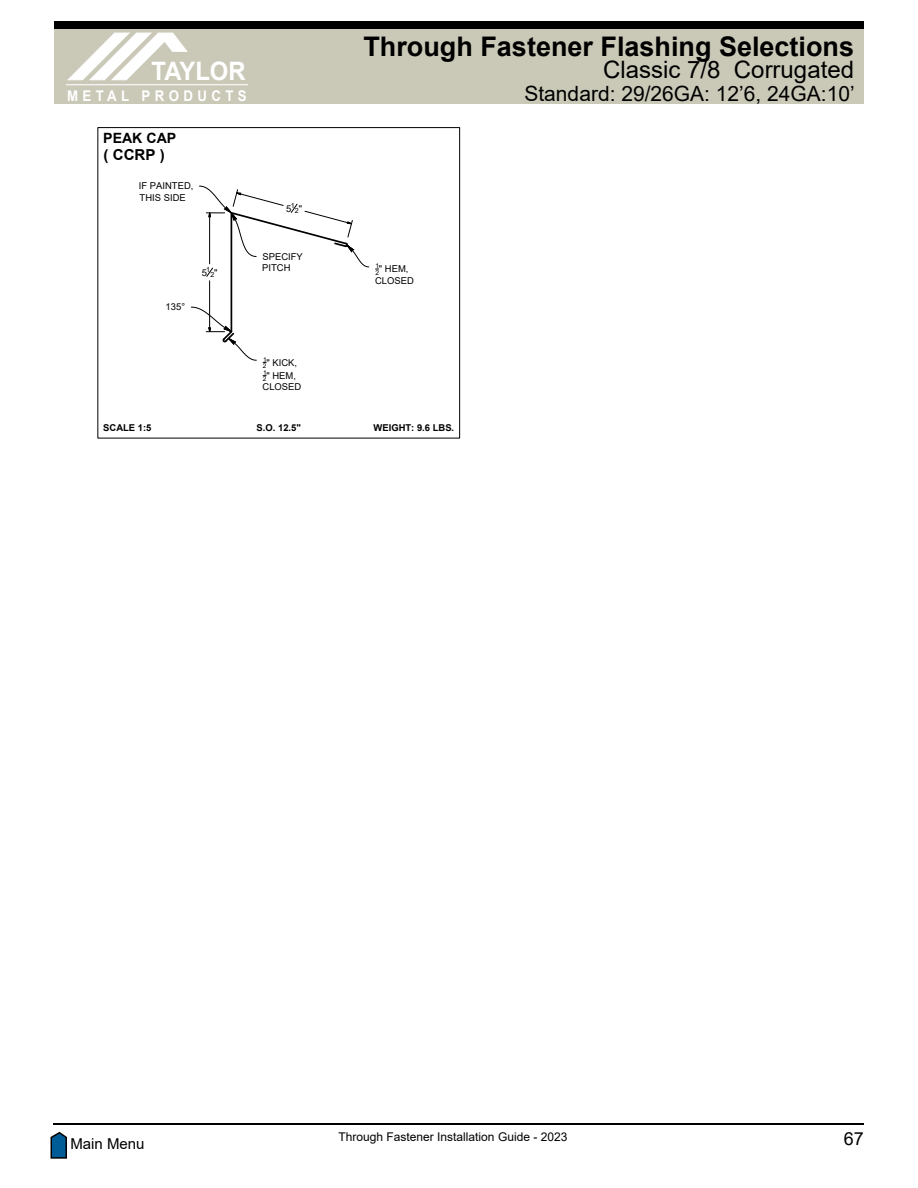
<style>
.page{position:relative;width:918px;height:1188px;background:#fff}
.page>*{position:absolute;margin:0;border:0;box-sizing:border-box;transform-origin:0 0}
.t1{font:700 27px "Arial";color:#000}
.t2{font:700 25.35px "Arial";color:#fff;scale:.94 1}
.t3{font:24px "Arial";color:#000}
.t4{font:21px "Arial";color:#000}
.t5{font:18px "Arial";color:#000}
.t6{font:700 15.15px "Arial";color:#000}
.t7{font:15px "Arial";color:#000}
.t8{font:700 14.7px "Arial";letter-spacing:.33em;color:#fff;scale:.9 1}
.t9{font:700 14.1px "Arial";color:#000}
.t10{font:12px "Arial";color:#000}
.t11{font:9.45px/11.4px "Arial";color:#000}
.t12{font:700 9.45px "Arial";color:#000}
.t13{font:7.05px "Arial";color:#000}
.t14{font:6.6px "Arial";color:#000}
</style>
<div class="page">
<div style="left:54px;top:21px;width:810px;height:9px;background:#000"></div>
<div style="left:54px;top:30px;width:810px;height:74px;background:#cac9b8"></div>
<svg style="left:50px;top:1131px;width:17px;height:28px"></svg>
<svg style="left:68px;top:33px;width:119px;height:47px"></svg>
<hr style="left:66px;top:84px;width:182px;height:1px;background:#fff">
<hr style="left:54px;top:1123px;width:810px;height:1px;background:#000">
<svg style="left:191px;top:186px;width:178px;height:177px"></svg>
<div style="left:97px;top:127px;width:363px;height:311px;border:1px solid #000"></div>
<h2 class="t2" style="left:152px;top:54px;width:102px">TAYLOR</h2>
<h3 class="t8" style="left:67px;top:86px;width:201px">METAL PRODUCTS</h3>
<h3 class="t9" style="left:103px;top:128px;width:75px">PEAK CAP</h3>
<h3 class="t6" style="left:104px;top:144px;width:63px">( CCRP )</h3>
<p class="t11" style="left:139px;top:180px;width:56px">IF PAINTED,<br>THIS SIDE</p>
<p class="t11" style="left:166px;top:301px;width:21px">135°</p>
<p class="t11" style="left:202px;top:267px;width:10px">5<sup>1</sup></p>
<p class="t13" style="left:210px;top:270px;width:9px">2<sup>"</sup></p>
<p class="t11" style="left:286px;top:203px;width:10px">5<sup>1</sup></p>
<p class="t13" style="left:295px;top:206px;width:9px">2<sup>"</sup></p>
<p class="t11" style="left:262px;top:251px;width:42px">SPECIFY<br>PITCH</p>
<p class="t14" style="left:263px;top:355px;width:5px">1</p>
<p class="t11" style="left:263px;top:357px;width:36px"><sub>2</sub>" KICK,</p>
<p class="t14" style="left:263px;top:368px;width:5px">1</p>
<p class="t11" style="left:263px;top:370px;width:40px"><sub>2</sub>" HEM,<br>CLOSED</p>
<p class="t12" style="left:103px;top:421px;width:50px">SCALE 1:5</p>
<p class="t12" style="left:257px;top:421px;width:46px">S.O. 12.5"</p>
<h1 class="t1" style="left:363px;top:27px;width:492px">Through Fastener Flashing Selections</h1>
<h3 class="t3" style="left:603px;top:53px;width:252px">Classic 7/8 Corrugated</h3>
<h3 class="t4" style="left:524px;top:79px;width:332px">Standard: 29/26GA: 12’6, 24GA:10’</h3>
<p class="t14" style="left:375px;top:261px;width:5px">1</p>
<p class="t11" style="left:375px;top:263px;width:40px"><sub>2</sub>" HEM,<br>CLOSED</p>
<p class="t12" style="left:374px;top:421px;width:82px">WEIGHT: 9.6 LBS.</p>
<h3 class="t7" style="left:70px;top:1134px;width:76px">Main Menu</h3>
<p class="t10" style="left:339px;top:1128px;width:230px">Through Fastener Installation Guide - 2023</p>
<h3 class="t5" style="left:844px;top:1126px;width:22px">67</h3>
</div>
